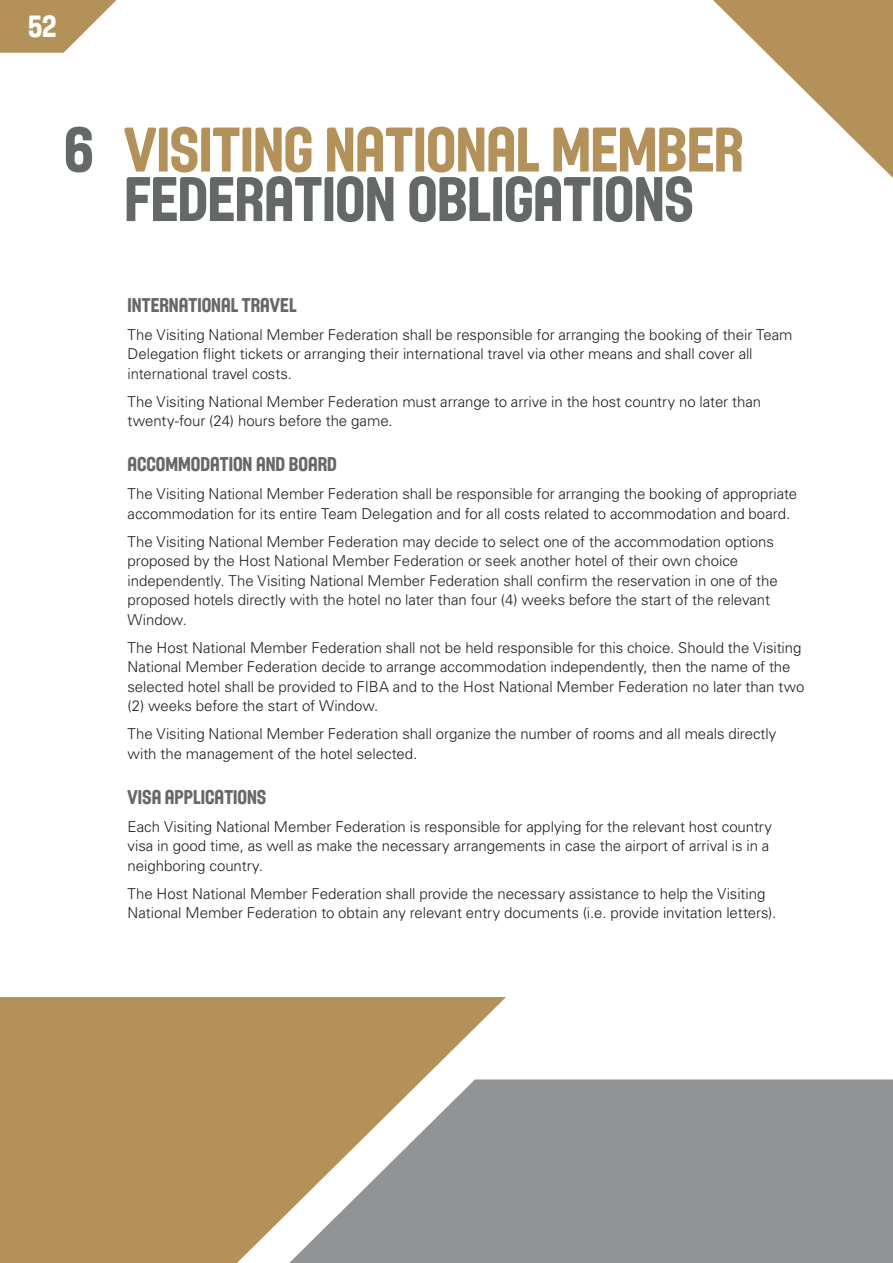
<style>
.page{position:relative;width:893px;height:1263px;background:#fff}
.page>*{position:absolute;margin:0;border:0;box-sizing:border-box;transform-origin:0 0}
.t1{font:61.5px/49.5px "Fiba";letter-spacing:-.01em;color:#656869;text-align:center}
.t2{font:30px "Fiba";color:#fff}
.t3{font:19.5px "Fiba";letter-spacing:-.005em;color:#656869}
.t4{font:300 15px/19.5px "Univers LTCYR 45";letter-spacing:-.005em;color:#231f20}
.s1{color:#b39158}
</style>
<div class="page">
<svg style="left:713px;top:0;width:180px;height:178px"></svg>
<div style="left:0;top:997px;width:506px;height:266px;background:#b39158"></div>
<svg style="left:289px;top:1079px;width:604px;height:184px;background:#9c9b97"></svg>
<svg style="left:0;top:0;width:117px;height:53px"></svg>
<h2 class="t2" style="left:28px;top:8px;width:30px">52</h2>
<h1 class="t1" style="left:64px;top:122px;width:682px">6 <span class="s1">VISITING NATIONAL MEMBER<br></span>FEDERATION OBLIGATIONS</h1>
<h3 class="t3" style="left:128px;top:293px;width:170px">INTERNATIONAL TRAVEL</h3>
<p class="t4" style="left:128px;top:324px;width:667px">The Visiting National Member Federation shall be responsible for arranging the booking of their Team<br>Delegation flight tickets or arranging their international travel via other means and shall cover all international travel costs.</p>
<p class="t4" style="left:128px;top:391px;width:635px">The Visiting National Member Federation must arrange to arrive in the host country no later than twenty-four (24) hours before the game.</p>
<h3 class="t3" style="left:128px;top:452px;width:211px">ACCOMMODATION AND BOARD</h3>
<p class="t4" style="left:128px;top:484px;width:671px">The Visiting National Member Federation shall be responsible for arranging the booking of appropriate accommodation for its entire Team Delegation and for all costs related to accommodation and board.</p>
<p class="t4" style="left:128px;top:531px;width:652px">The Visiting National Member Federation may decide to select one of the accommodation options proposed by the Host National Member Federation or seek another hotel of their own choice independently. The Visiting National Member Federation shall confirm the reservation in one of the proposed hotels directly with the hotel no later than four (4) weeks before the start of the relevant Window.</p>
<p class="t4" style="left:128px;top:637px;width:678px">The Host National Member Federation shall not be held responsible for this choice. Should the Visiting National Member Federation decide to arrange accommodation independently, then the name of the selected hotel shall be provided to FIBA and to the Host National Member Federation no later than two (2) weeks before the start of Window.</p>
<p class="t4" style="left:128px;top:724px;width:650px">The Visiting National Member Federation shall organize the number of rooms and all meals directly with the management of the hotel selected.</p>
<h3 class="t3" style="left:128px;top:785px;width:140px">VISA APPLICATIONS</h3>
<p class="t4" style="left:128px;top:816px;width:646px">Each Visiting National Member Federation is responsible for applying for the relevant host country visa in good time, as well as make the necessary arrangements in case the airport of arrival is in a neighboring country.</p>
<p class="t4" style="left:128px;top:883px;width:650px">The Host National Member Federation shall provide the necessary assistance to help the Visiting<br>National Member Federation to obtain any relevant entry documents (i.e. provide invitation letters).</p>
</div>
